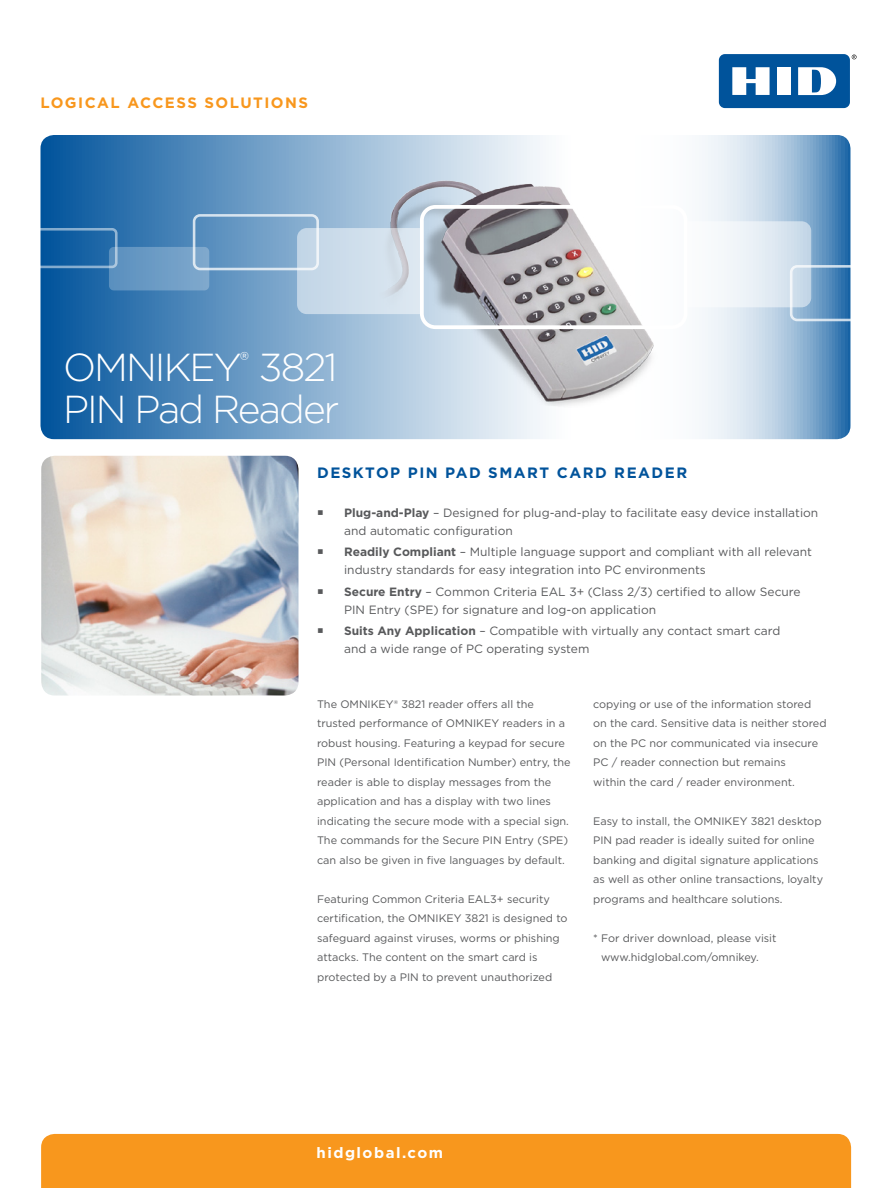
<style>
.page{position:relative;width:891px;height:1188px;background:#fff}
.page>*{position:absolute;margin:0;border:0;box-sizing:border-box;transform-origin:0 0}
.t1{font:300 39px/42px "Gotham";letter-spacing:-.05em;color:#fff}
.t2{font:700 15px "Gotham";letter-spacing:.1em;color:#00539b}
.t3{font:700 15px "Gotham";letter-spacing:.1em;color:#f8971d}
.t4{font:700 15px "Gotham";letter-spacing:.1em;color:#fff}
.t5{font:12px/18px "Gotham";color:#58595b}
.body{font:10.8px/19.5px "Gotham";color:#58595b}
.s1{font-weight:700}
</style>
<div class="page">
<svg style="left:852px;top:55px;width:5px;height:4px"></svg>
<div style="left:719px;top:54px;width:131px;height:54px;background:#00539b;border-radius:6px"></div>
<div style="left:777px;top:67px;width:14px;height:28px;background:#fff"></div>
<svg style="left:732px;top:67px;width:38px;height:28px"></svg>
<svg style="left:798px;top:67px;width:38px;height:28px"></svg>
<svg style="left:40px;top:135px;width:810px;height:304px;background:#77a3c9"></svg>
<img style="left:41px;top:456px;width:257px;height:240px">
<img style="left:380px;top:173px;width:316px;height:261px">
<div style="left:193px;top:214px;width:126px;height:56px;border:3px solid #fff;border-radius:6px"></div>
<svg style="left:109px;top:247px;width:100px;height:43px;background:#6f9dc6"></svg>
<div style="left:28px;top:228px;width:90px;height:40px;border:3px solid #fff;border-radius:4px"></div>
<div style="left:420px;top:205px;width:267px;height:124px;border:4px solid #fff;border-radius:14px"></div>
<svg style="left:297px;top:228px;width:123px;height:86px;background:#ceddea"></svg>
<svg style="left:687px;top:221px;width:163px;height:100px"></svg>
<div style="left:41px;top:1134px;width:810px;height:54px;background:#f8971d"></div>
<p class="t3" style="left:40px;top:93px;width:269px">LOGICAL ACCESS SOLUTIONS</p>
<p class="t1" style="left:63px;top:346px;width:278px">OMNIKEY<sup>®</sup> 3821<br>PIN Pad Reader</p>
<p class="t2" style="left:317px;top:462px;width:372px">DESKTOP PIN PAD SMART CARD READER</p>
<p class="t5" style="left:344px;top:503px;width:476px"><span class="s1">Plug-and-Play</span> – Designed for plug-and-play to facilitate easy device installation and automatic configuration</p>
<p class="t5" style="left:344px;top:543px;width:469px"><span class="s1">Readily Compliant</span> – Multiple language support and compliant with all relevant industry standards for easy integration into PC environments</p>
<p class="t5" style="left:344px;top:582px;width:458px"><span class="s1">Secure Entry</span> – Common Criteria EAL 3+ (Class 2/3) certified to allow Secure<br>PIN Entry (SPE) for signature and log-on application</p>
<p class="t5" style="left:344px;top:622px;width:438px"><span class="s1">Suits Any Application</span> – Compatible with virtually any contact smart card and a wide range of PC operating system</p>
<p class="body" style="left:317px;top:694px;width:255px">The OMNIKEY® 3821 reader offers all the trusted performance of OMNIKEY readers in a robust housing. Featuring a keypad for secure PIN (Personal Identification Number) entry, the reader is able to display messages from the application and has a display with two lines indicating the secure mode with a special sign.<br>The commands for the Secure PIN Entry (SPE) can also be given in five languages by default.</p>
<p class="body" style="left:317px;top:889px;width:252px">Featuring Common Criteria EAL3+ security certification, the OMNIKEY 3821 is designed to safeguard against viruses, worms or phishing attacks. The content on the smart card is protected by a PIN to prevent unauthorized</p>
<p class="body" style="left:593px;top:694px;width:235px">copying or use of the information stored on the card. Sensitive data is neither stored on the PC nor communicated via insecure PC / reader connection but remains<br>within the card / reader environment.</p>
<p class="body" style="left:593px;top:811px;width:231px">Easy to install, the OMNIKEY 3821 desktop PIN pad reader is ideally suited for online banking and digital signature applications as well as other online transactions, loyalty programs and healthcare solutions.</p>
<p class="body" style="left:601px;top:928px;width:177px;text-indent:-8px">* For driver download, please visit www.hidglobal.com/omnikey.</p>
<p class="t4" style="left:316px;top:1142px;width:128px">hidglobal.com</p>
</div>
